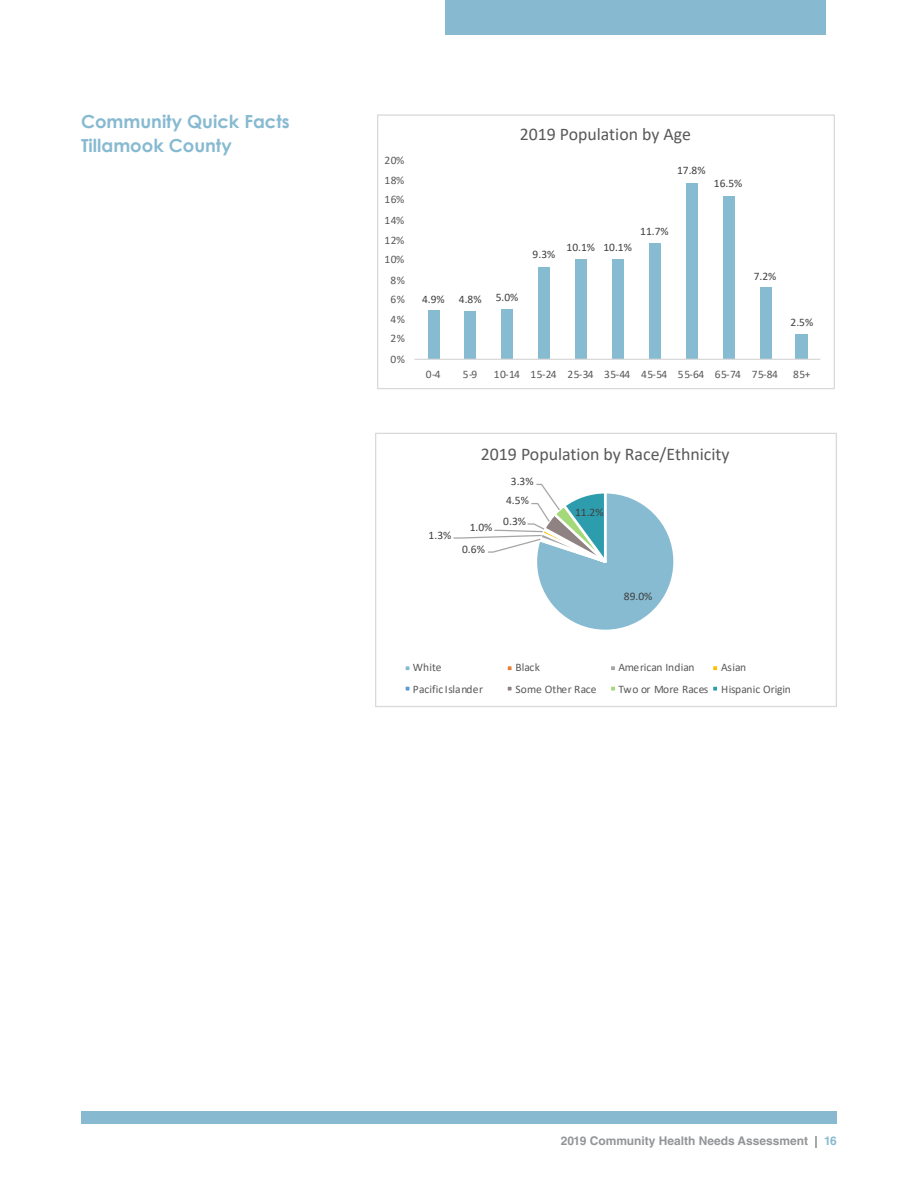
<style>
.page{position:relative;width:918px;height:1188px;background:#fff}
.page>*{position:absolute;margin:0;border:0;box-sizing:border-box;transform-origin:0 0}
.SubHead{font:700 18px/24px "Century Gothic";color:#87bad1}
.t1{font:17.85px "Calibri";color:#595959}
.t2{font:700 12px "Helvetica LT Std";color:#939598}
.t3{font:11.55px "Calibri";letter-spacing:-.005em;color:#595959}
.t4{font:11.55px "Calibri";color:#404040}
.t5{font:11.55px "Calibri";letter-spacing:.02em;color:#595959}
.t6{font:11.4px "Calibri";color:#404040}
.t7{font:11.4px "Calibri";letter-spacing:-.005em;color:#595959}
.t8{font:11.4px "Calibri";letter-spacing:.05em;color:#595959}
.s1{font-weight:300;color:#231f20}
.s2{color:#87bad1}
</style>
<div class="page">
<div style="left:446px;top:0;width:380px;height:35px;background:#87bad1"></div>
<div style="left:81px;top:1111px;width:756px;height:13px;background:#87bad1"></div>
<div style="left:428px;top:310px;width:11px;height:49px;background:#87bbd1"></div>
<div style="left:465px;top:312px;width:11px;height:47px;background:#87bbd1"></div>
<div style="left:502px;top:309px;width:11px;height:50px;background:#87bbd1"></div>
<div style="left:539px;top:267px;width:11px;height:92px;background:#87bbd1"></div>
<div style="left:575px;top:259px;width:12px;height:100px;background:#87bbd1"></div>
<div style="left:612px;top:259px;width:12px;height:100px;background:#87bbd1"></div>
<div style="left:649px;top:243px;width:12px;height:116px;background:#87bbd1"></div>
<div style="left:686px;top:183px;width:12px;height:176px;background:#87bbd1"></div>
<div style="left:723px;top:196px;width:11px;height:163px;background:#87bbd1"></div>
<div style="left:760px;top:287px;width:11px;height:72px;background:#87bbd1"></div>
<div style="left:796px;top:335px;width:12px;height:24px;background:#87bbd1"></div>
<hr style="left:415px;top:359px;width:405px;height:1px;background:#d9d9d9">
<div style="left:377px;top:114px;width:458px;height:275px;border:1px solid #d9d9d9"></div>
<svg style="left:453px;top:483px;width:221px;height:147px"></svg>
<div style="left:404px;top:665px;width:7px;height:6px;background:#87bbd1"></div>
<div style="left:403px;top:664px;width:9px;height:9px;border:3px solid #fff"></div>
<div style="left:506px;top:665px;width:7px;height:6px;background:#ed7d31"></div>
<div style="left:505px;top:664px;width:9px;height:9px;border:3px solid #fff"></div>
<div style="left:609px;top:664px;width:8px;height:9px;border:3px solid #fff"></div>
<div style="left:711px;top:664px;width:9px;height:9px;border:3px solid #fff"></div>
<div style="left:404px;top:685px;width:7px;height:7px;background:#5b9bd5"></div>
<div style="left:403px;top:684px;width:9px;height:9px;border:3px solid #fff"></div>
<div style="left:506px;top:685px;width:7px;height:7px;background:#8f8282"></div>
<div style="left:505px;top:684px;width:9px;height:9px;border:3px solid #fff"></div>
<div style="left:609px;top:684px;width:8px;height:9px;border:3px solid #fff"></div>
<div style="left:712px;top:685px;width:6px;height:7px;background:#2d9dae"></div>
<div style="left:711px;top:684px;width:9px;height:9px;border:3px solid #fff"></div>
<div style="left:375px;top:433px;width:462px;height:274px;border:1px solid #d9d9d9"></div>
<p class="SubHead" style="left:81px;top:109px;width:210px">Community Quick Facts<br>Tillamook County</p>
<p class="t8" style="left:385px;top:152px;width:21px">20%</p>
<p class="t8" style="left:385px;top:173px;width:21px">18%</p>
<p class="t8" style="left:385px;top:192px;width:21px">16%</p>
<p class="t8" style="left:385px;top:212px;width:21px">14%</p>
<p class="t8" style="left:385px;top:232px;width:21px">12%</p>
<p class="t8" style="left:385px;top:252px;width:21px">10%</p>
<p class="t8" style="left:390px;top:272px;width:16px">8%</p>
<p class="t8" style="left:390px;top:291px;width:16px">6%</p>
<p class="t8" style="left:390px;top:311px;width:16px">4%</p>
<p class="t8" style="left:390px;top:330px;width:16px">2%</p>
<p class="t8" style="left:390px;top:351px;width:16px">0%</p>
<p class="t1" style="left:520px;top:122px;width:173px">2019 Population by Age</p>
<p class="t6" style="left:677px;top:163px;width:30px">17.8%</p>
<p class="t6" style="left:714px;top:175px;width:30px">16.5%</p>
<p class="t6" style="left:422px;top:291px;width:98px">4.9% 4.8% 5.0%</p>
<p class="t6" style="left:533px;top:247px;width:24px">9.3%</p>
<p class="t6" style="left:567px;top:239px;width:67px">10.1% 10.1%</p>
<p class="t6" style="left:640px;top:224px;width:30px">11.7%</p>
<p class="t6" style="left:754px;top:268px;width:24px">7.2%</p>
<p class="t6" style="left:791px;top:314px;width:24px">2.5%</p>
<p class="t8" style="left:426px;top:366px;width:16px">0-4</p>
<p class="t8" style="left:463px;top:366px;width:16px">5-9</p>
<p class="t7" style="left:494px;top:366px;width:286px">10-14 15-24 25-34 35-44 45-54 55-64 65-74 75-84</p>
<p class="t8" style="left:793px;top:366px;width:19px">85+</p>
<p class="t1" style="left:481px;top:441px;width:250px">2019 Population by Race/Ethnicity</p>
<p class="t4" style="left:511px;top:473px;width:24px">3.3%</p>
<p class="t4" style="left:429px;top:527px;width:24px">1.3%</p>
<p class="t4" style="left:470px;top:519px;width:24px">1.0%</p>
<p class="t4" style="left:462px;top:541px;width:24px">0.6%</p>
<p class="t4" style="left:506px;top:492px;width:24px">4.5%</p>
<p class="t4" style="left:503px;top:513px;width:24px">0.3%</p>
<p class="t4" style="left:575px;top:504px;width:30px">11.2%</p>
<p class="t4" style="left:624px;top:588px;width:30px">89.0%</p>
<p class="t3" style="left:413px;top:660px;width:30px">White</p>
<p class="t3" style="left:516px;top:660px;width:26px">Black</p>
<p class="t3" style="left:618px;top:660px;width:78px">American Indian</p>
<p class="t3" style="left:721px;top:660px;width:27px">Asian</p>
<p class="t5" style="left:413px;top:681px;width:72px">Pacific Islander</p>
<p class="t3" style="left:516px;top:681px;width:83px">Some Other Race</p>
<p class="t3" style="left:618px;top:681px;width:174px">Two or More Races Hispanic Origin</p>
<p class="t2" style="left:561px;top:1133px;width:278px">2019 Community Health Needs Assessment <span class="s1">|</span> <span class="s2">16</span></p>
</div>
